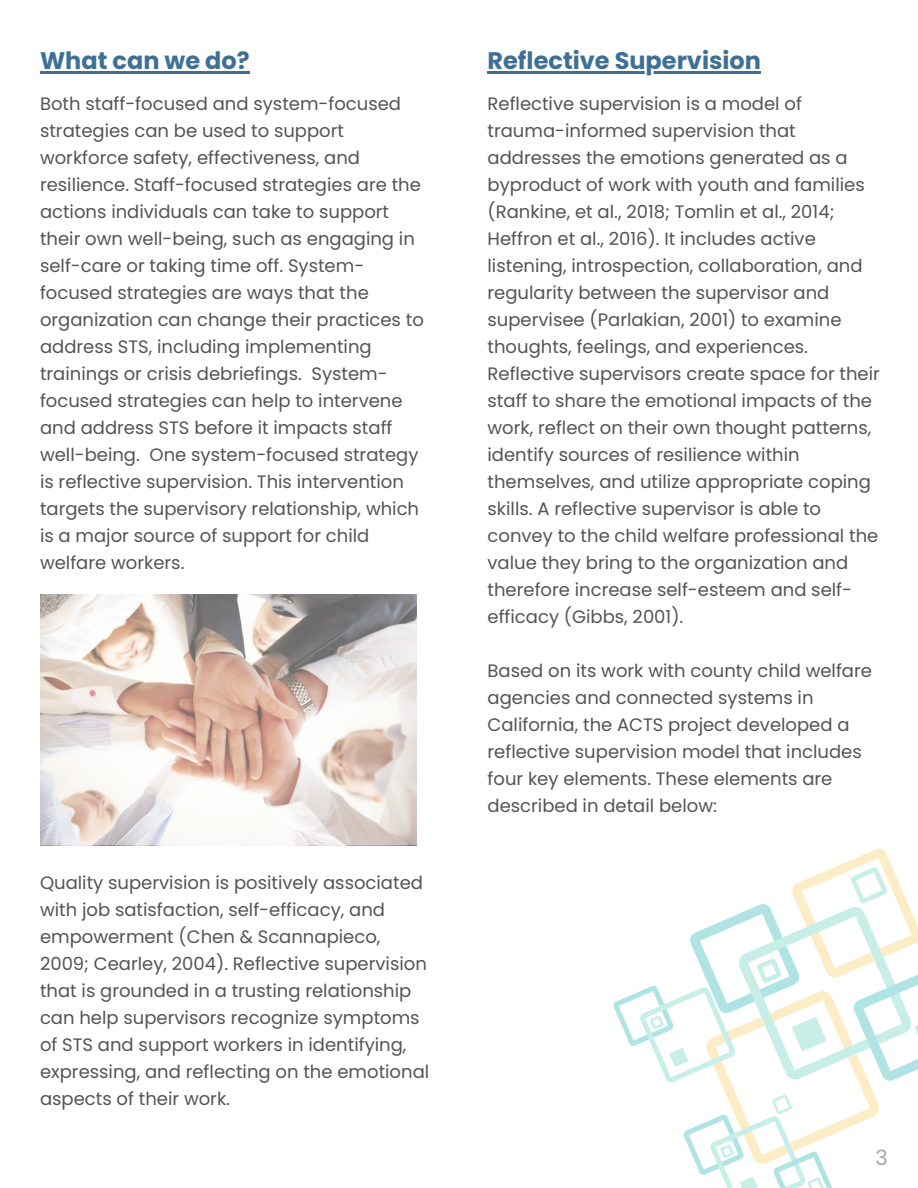
<style>
.page{position:relative;width:918px;height:1188px;background:#fff}
.page>*{position:absolute;margin:0;border:0;box-sizing:border-box;transform-origin:0 0}
.t1{font:700 24px "Poppins";color:#3e7095}
.t2{font:21px "Poppins";color:#a6a6a6}
.t3{font:18px/27px "Poppins";color:#545454}
</style>
<div class="page">
<svg style="left:613px;top:848px;width:305px;height:340px"></svg>
<svg style="left:40px;top:594px;width:377px;height:251px"></svg>
<hr style="left:40px;top:71px;width:210px;height:2px;background:#3e7095">
<hr style="left:488px;top:71px;width:273px;height:2px;background:#3e7095">
<h1 class="t1" style="left:40px;top:44px;width:211px">What can we do?</h1>
<p class="t3" style="left:40px;top:90px;width:385px">Both staff-focused and system-focused strategies can be used to support workforce safety, effectiveness, and resilience. Staff-focused strategies are the actions individuals can take to support their own well-being, such as engaging in self-care or taking time off. System&shy;focused strategies are ways that the organization can change their practices to address STS, including implementing trainings or crisis debriefings. System&shy;focused strategies can help to intervene and address STS before it impacts staff well-being. One system-focused strategy is reflective supervision. This intervention targets the supervisory relationship, which is a major source of support for child welfare workers.</p>
<p class="t3" style="left:40px;top:869px;width:391px">Quality supervision is positively associated with job satisfaction, self-efficacy, and empowerment (Chen &amp; Scannapieco, 2009; Cearley, 2004). Reflective supervision that is grounded in a trusting relationship can help supervisors recognize symptoms of STS and support workers in identifying, expressing, and reflecting on the emotional aspects of their work.</p>
<h1 class="t1" style="left:488px;top:44px;width:275px">Reflective Supervision</h1>
<p class="t3" style="left:488px;top:90px;width:394px">Reflective supervision is a model of trauma-informed supervision that addresses the emotions generated as a byproduct of work with youth and families (Rankine, et al., 2018; Tomlin et al., 2014; Heffron et al., 2016). It includes active listening, introspection, collaboration, and regularity between the supervisor and supervisee (Parlakian, 2001) to examine thoughts, feelings, and experiences.<br>Reflective supervisors create space for their staff to share the emotional impacts of the work, reflect on their own thought patterns, identify sources of resilience within themselves, and utilize appropriate coping skills. A reflective supervisor is able to convey to the child welfare professional the value they bring to the organization and therefore increase self-esteem and self&shy;efficacy (Gibbs, 2001).</p>
<p class="t3" style="left:488px;top:657px;width:386px">Based on its work with county child welfare agencies and connected systems in California, the ACTS project developed a reflective supervision model that includes four key elements. These elements are described in detail below:</p>
<p class="t2" style="left:875px;top:1143px;width:14px">3</p>
</div>
